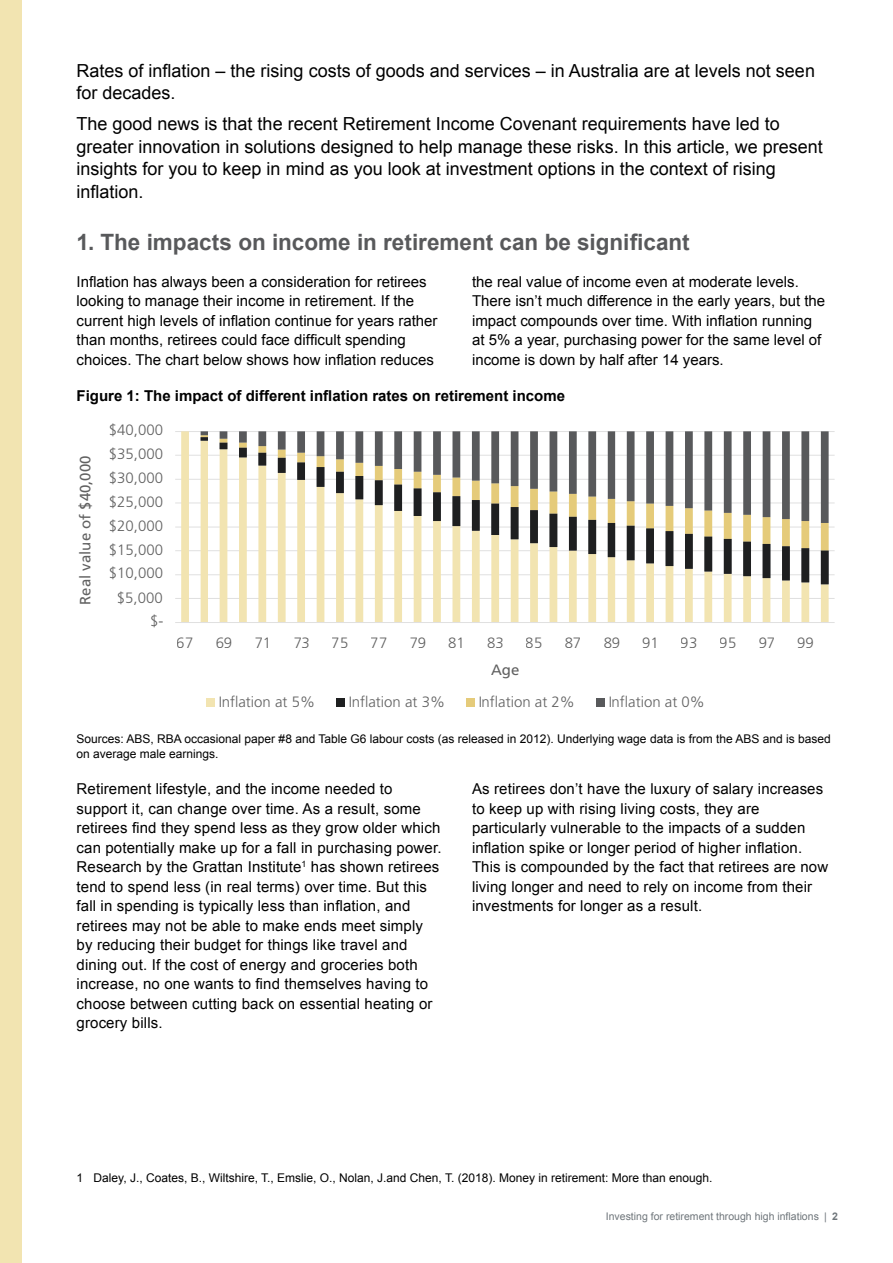
<style>
.page{position:relative;width:893px;height:1263px;background:#fff}
.page>*{position:absolute;margin:0;border:0;box-sizing:border-box;transform-origin:0 0}
.t1{font:700 22.5px "Arial";color:#58595b}
.t2{font:18px/22.5px "Arial";color:#000}
.t3{font:15px/19.5px "Arial";letter-spacing:.01em;color:#000}
.t4{font:300 15px "Frutiger";color:#616161}
.t5{font:700 15px "Arial";color:#000}
.t6{font:15px "Frutiger";color:#616161}
.t7{font:12px/14.4px "Arial";color:#000}
.t8{font:10.5px "Arial";color:#6f767b}
.s1{font-weight:700}
</style>
<div class="page">
<div style="left:0;top:0;width:21px;height:1263px;background:#f2e4b1"></div>
<hr style="left:175px;top:431px;width:660px;height:1px;background:#e0e0e0">
<hr style="left:175px;top:455px;width:660px;height:1px;background:#e0e0e0">
<hr style="left:175px;top:479px;width:660px;height:1px;background:#e0e0e0">
<hr style="left:175px;top:503px;width:660px;height:1px;background:#e0e0e0">
<hr style="left:175px;top:527px;width:660px;height:1px;background:#e0e0e0">
<hr style="left:175px;top:550px;width:660px;height:1px;background:#e0e0e0">
<hr style="left:175px;top:574px;width:660px;height:1px;background:#e0e0e0">
<hr style="left:175px;top:598px;width:660px;height:1px;background:#e0e0e0">
<svg style="left:181px;top:431px;width:648px;height:191px"></svg>
<svg style="left:201px;top:431px;width:628px;height:4px"></svg>
<hr style="left:175px;top:622px;width:660px;height:1px;background:#e0e0e0">
<div style="left:206px;top:698px;width:9px;height:9px;background:#f2e4b1"></div>
<div style="left:466px;top:698px;width:9px;height:9px;background:#e5cb7a"></div>
<div style="left:596px;top:698px;width:8px;height:9px;background:#58595b"></div>
<svg style="left:201px;top:437px;width:628px;height:147px"></svg>
<div style="left:336px;top:698px;width:9px;height:9px;background:#1e1f20"></div>
<p class="t2" style="left:77px;top:60px;width:740px">Rates of inflation – the rising costs of goods and services – in Australia are at levels not seen for decades.</p>
<p class="t2" style="left:77px;top:113px;width:748px">The good news is that the recent Retirement Income Covenant requirements have led to greater innovation in solutions designed to help manage these risks. In this article, we present insights for you to keep in mind as you look at investment options in the context of rising inflation.</p>
<h1 class="t1" style="left:77px;top:228px;width:615px">1. The impacts on income in retirement can be significant</h1>
<p class="t3" style="left:77px;top:272px;width:362px">Inflation has always been a consideration for retirees looking to manage their income in retirement. If the current high levels of inflation continue for years rather than months, retirees could face difficult spending choices. The chart below shows how inflation reduces</p>
<p class="t3" style="left:472px;top:272px;width:355px">the real value of income even at moderate levels.<br>There isn’t much difference in the early years, but the impact compounds over time. With inflation running at 5% a year, purchasing power for the same level of income is down by half after 14 years.</p>
<p class="t5" style="left:77px;top:386px;width:490px">Figure 1: The impact of different inflation rates on retirement income</p>
<p class="t6" style="left:76px;top:605px;width:151px;rotate:-90deg">Real value of $40,000</p>
<p class="t4" style="left:109px;top:422px;width:56px">$40,000</p>
<p class="t4" style="left:109px;top:446px;width:56px">$35,000</p>
<p class="t4" style="left:109px;top:469px;width:56px">$30,000</p>
<p class="t4" style="left:109px;top:493px;width:56px">$25,000</p>
<p class="t4" style="left:109px;top:517px;width:56px">$20,000</p>
<p class="t4" style="left:109px;top:541px;width:56px">$15,000</p>
<p class="t4" style="left:109px;top:565px;width:56px">$10,000</p>
<p class="t4" style="left:117px;top:589px;width:47px">$5,000</p>
<p class="t4" style="left:150px;top:612px;width:15px">$-</p>
<p class="t4" style="left:177px;top:634px;width:18px">67</p>
<p class="t4" style="left:216px;top:634px;width:18px">69</p>
<p class="t4" style="left:254px;top:634px;width:18px">71</p>
<p class="t4" style="left:293px;top:634px;width:18px">73</p>
<p class="t4" style="left:332px;top:634px;width:18px">75</p>
<p class="t4" style="left:371px;top:634px;width:18px">77</p>
<p class="t4" style="left:409px;top:634px;width:18px">79</p>
<p class="t4" style="left:448px;top:634px;width:18px">81</p>
<p class="t4" style="left:487px;top:634px;width:18px">83</p>
<p class="t4" style="left:526px;top:634px;width:18px">85</p>
<p class="t4" style="left:565px;top:634px;width:18px">87</p>
<p class="t4" style="left:603px;top:634px;width:18px">89</p>
<p class="t4" style="left:642px;top:634px;width:18px">91</p>
<p class="t4" style="left:681px;top:634px;width:18px">93</p>
<p class="t4" style="left:720px;top:634px;width:18px">95</p>
<p class="t4" style="left:758px;top:634px;width:18px">97</p>
<p class="t4" style="left:797px;top:634px;width:18px">99</p>
<p class="t6" style="left:491px;top:661px;width:30px">Age</p>
<p class="t4" style="left:218px;top:693px;width:98px">Inflation at 5%</p>
<p class="t4" style="left:348px;top:693px;width:98px">Inflation at 3%</p>
<p class="t4" style="left:478px;top:693px;width:98px">Inflation at 2%</p>
<p class="t4" style="left:608px;top:693px;width:98px">Inflation at 0%</p>
<p class="t7" style="left:77px;top:732px;width:756px">Sources: ABS, RBA occasional paper #8 and Table G6 labour costs (as released in 2012). Underlying wage data is from the ABS and is based on average male earnings.</p>
<p class="t3" style="left:77px;top:779px;width:366px">Retirement lifestyle, and the income needed to support it, can change over time. As a result, some retirees find they spend less as they grow older which can potentially make up for a fall in purchasing power.<br>Research by the Grattan Institute<sup>1</sup> has shown retirees tend to spend less (in real terms) over time. But this fall in spending is typically less than inflation, and retirees may not be able to make ends meet simply by reducing their budget for things like travel and dining out. If the cost of energy and groceries both increase, no one wants to find themselves having to choose between cutting back on essential heating or grocery bills.</p>
<p class="t3" style="left:472px;top:779px;width:358px">As retirees don’t have the luxury of salary increases to keep up with rising living costs, they are particularly vulnerable to the impacts of a sudden inflation spike or longer period of higher inflation.<br>This is compounded by the fact that retirees are now living longer and need to rely on income from their investments for longer as a result.</p>
<p class="t7" style="left:77px;top:1171px;width:637px">1 Daley, J., Coates, B., Wiltshire, T., Emslie, O., Nolan, J.and Chen, T. (2018). Money in retirement: More than enough.</p>
<p class="t8" style="left:606px;top:1210px;width:234px">Investing for retirement through high inflations | <span class="s1">2</span></p>
</div>
